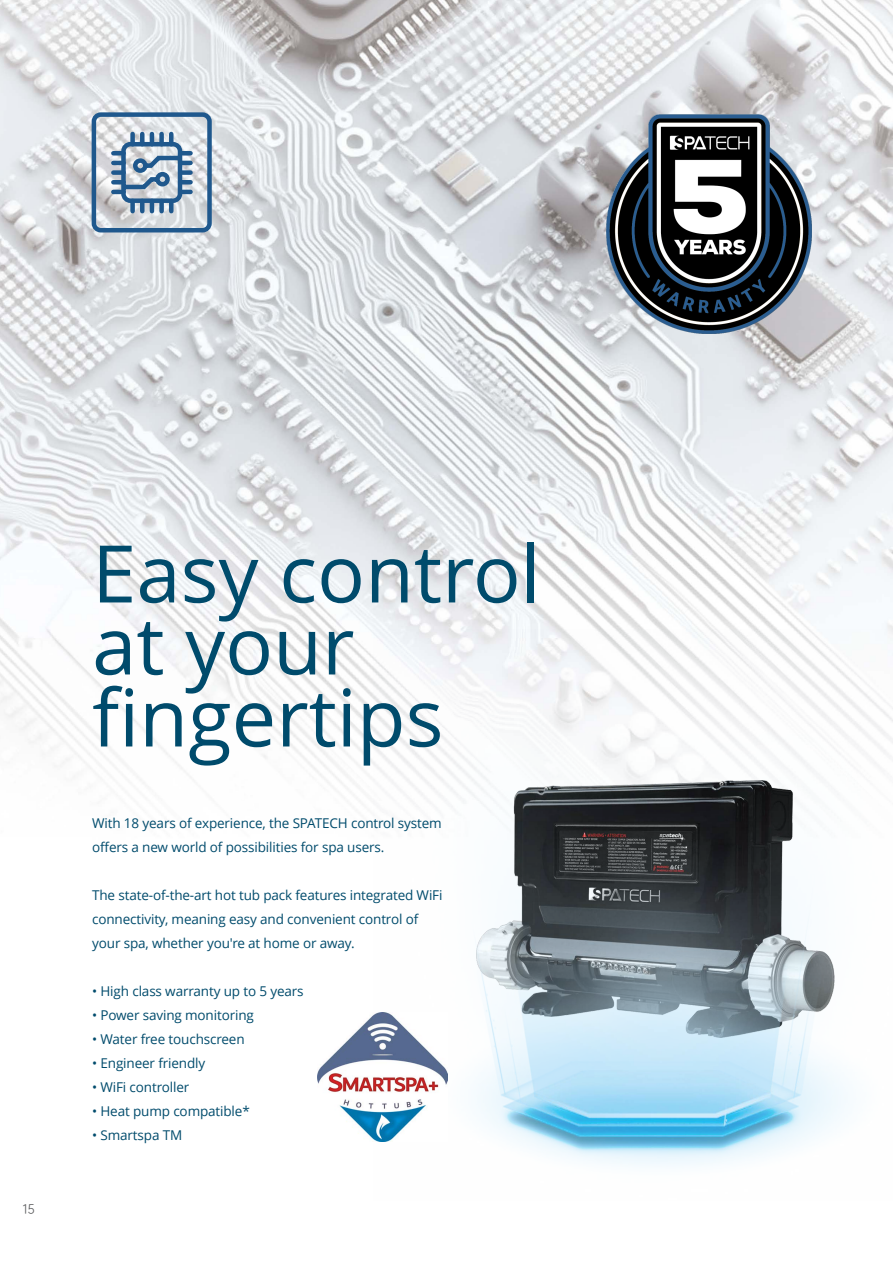
<style>
.page{position:relative;width:893px;height:1263px;background:#fff}
.page>*{position:absolute;margin:0;border:0;box-sizing:border-box;transform-origin:0 0}
.t1{font:79.5px "Open Sans";color:#004b6c}
.t2{font:13.5px/24px "Open Sans";letter-spacing:-.01em;color:#004b6c}
.t3{font:12px "OPPO Sans R";color:#57585a}
</style>
<div class="page">
<img style="left:0;top:0;width:892px;height:1083px">
<img style="left:373px;top:630px;width:520px;height:536px">
<svg style="left:89px;top:110px;width:125px;height:125px;background:#afbecd"></svg>
<div style="left:130px;top:134px;width:5px;height:10px;background:#1f588d"></div>
<div style="left:140px;top:134px;width:5px;height:10px;background:#1f588d"></div>
<hr style="left:150px;top:134px;width:4px;height:10px;background:#1f588d">
<div style="left:159px;top:134px;width:5px;height:10px;background:#1f588d"></div>
<div style="left:169px;top:134px;width:5px;height:10px;background:#1f588d"></div>
<div style="left:130px;top:201px;width:5px;height:10px;background:#1f588d"></div>
<div style="left:140px;top:201px;width:5px;height:10px;background:#1f588d"></div>
<hr style="left:150px;top:201px;width:4px;height:10px;background:#1f588d">
<div style="left:159px;top:201px;width:5px;height:10px;background:#1f588d"></div>
<div style="left:169px;top:201px;width:5px;height:10px;background:#1f588d"></div>
<hr style="left:180px;top:151px;width:11px;height:4px;background:#1f588d">
<hr style="left:180px;top:161px;width:11px;height:4px;background:#1f588d">
<div style="left:180px;top:170px;width:11px;height:5px;background:#1f588d"></div>
<hr style="left:180px;top:180px;width:11px;height:4px;background:#1f588d">
<hr style="left:180px;top:190px;width:11px;height:4px;background:#1f588d">
<hr style="left:113px;top:151px;width:11px;height:4px;background:#1f588d">
<hr style="left:113px;top:161px;width:11px;height:4px;background:#1f588d">
<div style="left:113px;top:170px;width:11px;height:5px;background:#1f588d"></div>
<hr style="left:113px;top:180px;width:11px;height:4px;background:#1f588d">
<hr style="left:113px;top:190px;width:11px;height:4px;background:#1f588d">
<img style="left:318px;top:1013px;width:129px;height:129px">
<img style="left:553px;top:85px;width:316px;height:312px">
<p class="t3" style="left:23px;top:1200px;width:14px">15</p>
<p class="t1" style="left:92px;top:519px;width:450px">Easy control</p>
<p class="t1" style="left:92px;top:591px;width:264px">at your</p>
<p class="t1" style="left:92px;top:663px;width:353px">fingertips</p>
<p class="t2" style="left:92px;top:811px;width:351px">With 18 years of experience, the SPATECH control system offers a new world of possibilities for spa users.</p>
<p class="t2" style="left:92px;top:883px;width:352px">The state-of-the-art hot tub pack features integrated WiFi connectivity, meaning easy and convenient control of your spa, whether you're at home or away.</p>
<p class="t2" style="left:92px;top:979px;width:213px">• High class warranty up to 5 years</p>
<p class="t2" style="left:92px;top:1003px;width:163px">• Power saving monitoring</p>
<p class="t2" style="left:92px;top:1027px;width:154px">• Water free touchscreen</p>
<p class="t2" style="left:92px;top:1051px;width:115px">• Engineer friendly</p>
<p class="t2" style="left:92px;top:1075px;width:99px">• WiFi controller</p>
<p class="t2" style="left:92px;top:1099px;width:159px">• Heat pump compatible*</p>
<p class="t2" style="left:92px;top:1123px;width:92px">• Smartspa TM</p>
</div>
